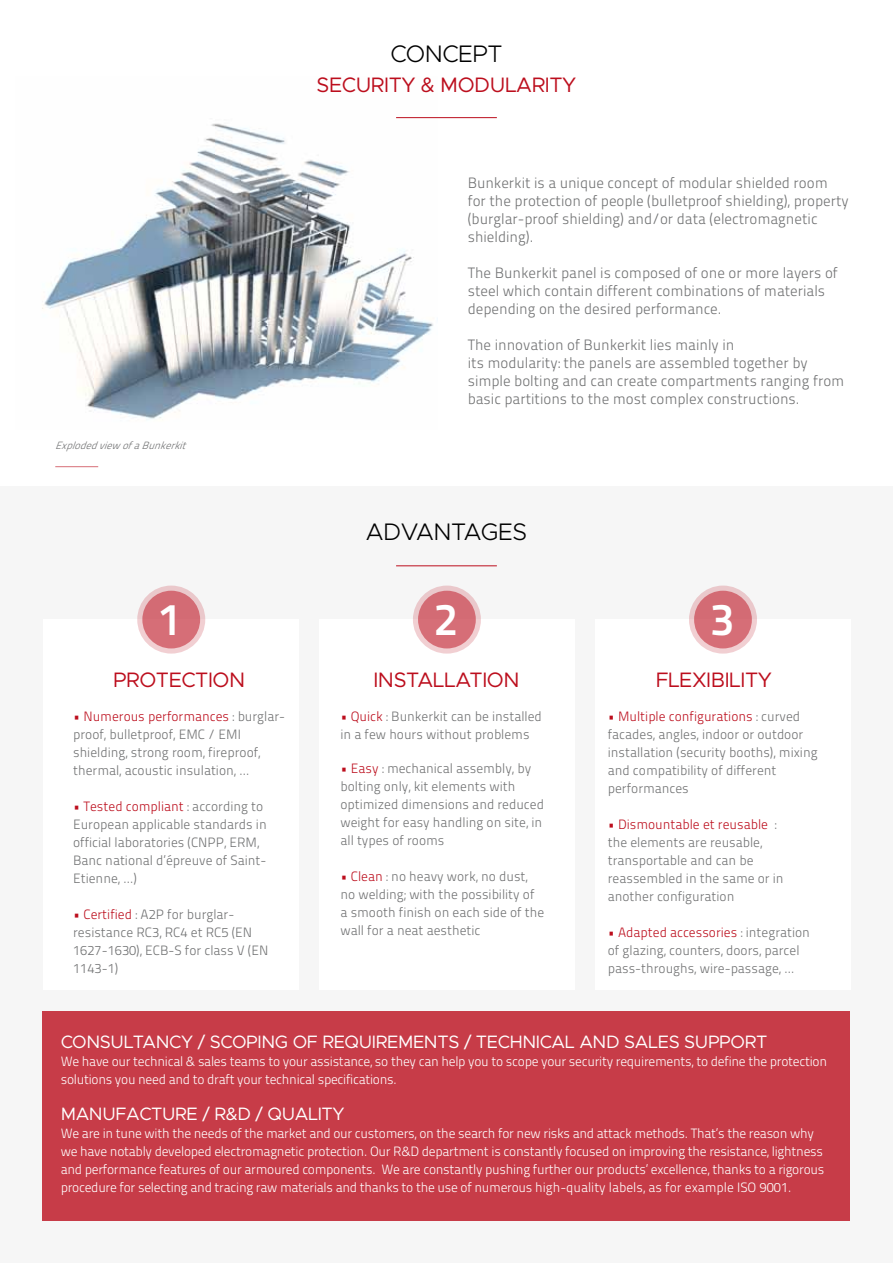
<style>
.page{position:relative;width:893px;height:1263px;background:#fff}
.page>*{position:absolute;margin:0;border:0;box-sizing:border-box;transform-origin:0 0}
.t1{font:45px "Titillium Maps 26 L 750 wt";color:#fff}
.t2{font:300 24px "Metropolis";letter-spacing:-.02em;color:#000}
.t3{font:21px "Metropolis";letter-spacing:-.02em;color:#bc0e1d}
.t4{font:18px "Metropolis";letter-spacing:-.02em;color:#fff}
.t5{font:15px/18px "Titillium Maps 26 L 250 wt";color:#707172}
.t6{font:13.5px/18px "Titillium Maps 26 L 250 wt";color:#707172}
.t7{font:13.5px/18px "Titillium Maps 26 L 250 wt";letter-spacing:-.02em;color:#fff}
.t8{font:italic 10.5px "Titillium Maps 26 L 250 wt";color:#707172}
.s1{color:#bc0e1d}
</style>
<div class="page">
<img style="left:42px;top:118px;width:396px;height:302px">
<div style="left:0;top:487px;width:893px;height:776px;background:#f6f6f6"></div>
<hr style="left:396px;top:565px;width:101px;height:1px;background:#bc0e1d">
<hr style="left:396px;top:117px;width:101px;height:1px;background:#bc0e1d">
<hr style="left:55px;top:466px;width:43px;height:1px;background:#bc0e1d">
<div style="left:43px;top:620px;width:256px;height:370px;background:#fff"></div>
<div style="left:319px;top:620px;width:256px;height:370px;background:#fff"></div>
<div style="left:595px;top:620px;width:255px;height:370px;background:#fff"></div>
<svg style="left:137px;top:585px;width:68px;height:69px"></svg>
<div style="left:142px;top:591px;width:58px;height:57px;background:#d66e77;border-radius:50%"></div>
<svg style="left:413px;top:585px;width:68px;height:69px"></svg>
<div style="left:418px;top:591px;width:58px;height:57px;background:#d66e77;border-radius:50%"></div>
<svg style="left:689px;top:585px;width:68px;height:69px"></svg>
<div style="left:694px;top:591px;width:58px;height:57px;background:#d66e77;border-radius:50%"></div>
<div style="left:43px;top:1011px;width:807px;height:209px;background:#c73c48"></div>
<h2 class="t2" style="left:390px;top:38px;width:114px">CONCEPT</h2>
<h3 class="t3" style="left:317px;top:71px;width:14px">SEC</h3>
<h3 class="t3" style="left:356px;top:71px;width:27px">URITY</h3>
<h3 class="t3" style="left:421px;top:71px;width:36px">&amp; MOD</h3>
<h3 class="t3" style="left:490px;top:71px;width:40px">ULARITY</h3>
<p class="t8" style="left:55px;top:438px;width:137px">ExplodedviewofaBunkerkit</p>
<p class="t5" style="left:468px;top:173px;width:382px">Bunkerkit is a unique concept of modular shielded room for the protection of people (bulletproof shielding), property (burglar-proof shielding) and/or data (electromagnetic shielding).</p>
<p class="t5" style="left:468px;top:263px;width:372px">The Bunkerkit panel is composed of one or more layers of steel which contain different combinations of materials depending on the desired performance.</p>
<p class="t5" style="left:468px;top:335px;width:378px">The innovation of Bunkerkit lies mainly in<br>its modularity: the panels are assembled together by simple bolting and can create compartments ranging from basic partitions to the most complex constructions.</p>
<h2 class="t2" style="left:366px;top:517px;width:163px">ADVANTAGES</h2>
<h1 class="t1" style="left:158px;top:585px;width:25px">1</h1>
<h1 class="t1" style="left:434px;top:585px;width:25px">2</h1>
<h1 class="t1" style="left:710px;top:585px;width:25px">3</h1>
<h3 class="t3" style="left:113px;top:666px;width:130px">PROTECTION</h3>
<p class="t6" style="left:73px;top:707px;width:213px"><span class="s1">• Numerous performances</span> : burglar&shy;proof, bulletproof, EMC / EMI shielding, strong room, fireproof, thermal, acoustic insulation, ...</p>
<p class="t6" style="left:73px;top:797px;width:195px"><span class="s1">• Tested compliant</span> : according to<br>European applicable standards in official laboratories (CNPP, ERM,<br>Banc national d’épreuve of Saint-<br>Etienne, ...)</p>
<p class="t6" style="left:73px;top:905px;width:197px"><span class="s1">• Certified</span> : A2P for burglar&shy;resistance RC3, RC4 et RC5 (EN<br>1627-1630), ECB-S for class V (EN<br>1143-1)</p>
<h3 class="t3" style="left:373px;top:666px;width:95px">I NSTALLATIO</h3>
<h3 class="t3" style="left:503px;top:666px;width:18px">N</h3>
<p class="t6" style="left:340px;top:707px;width:203px"><span class="s1">• Quick</span> : Bunkerkit can be installed in a few hours without problems</p>
<p class="t6" style="left:340px;top:759px;width:205px"><span class="s1">• Easy</span> : mechanical assembly, by bolting only, kit elements with optimized dimensions and reduced weight for easy handling on site, in all types of rooms</p>
<p class="t6" style="left:340px;top:867px;width:205px"><span class="s1">• Clean</span> : no heavy work, no dust, no welding; with the possibility of a smooth finish on each side of the wall for a neat aesthetic</p>
<h3 class="t3" style="left:656px;top:666px;width:96px">FLEXIBILITY</h3>
<p class="t6" style="left:608px;top:707px;width:211px"><span class="s1">• Multiple configurations</span> : curved facades, angles, indoor or outdoor installation (security booths), mixing and compatibility of different performances</p>
<p class="t6" style="left:608px;top:815px;width:177px"><span class="s1">• Dismountable et reusable</span> : the elements are reusable, transportable and can be reassembled in the same or in another configuration</p>
<p class="t6" style="left:608px;top:923px;width:204px"><span class="s1">• Adapted accessories</span> : integration of glazing, counters, doors, parcel pass-throughs, wire-passage, ...</p>
<h3 class="t4" style="left:61px;top:1031px;width:160px">CONSULTANCY / SCOPI</h3>
<h3 class="t4" style="left:261px;top:1031px;width:122px">NG OF REQUIREME</h3>
<h3 class="t4" style="left:424px;top:1031px;width:75px">NTS / TECH</h3>
<h3 class="t4" style="left:522px;top:1031px;width:199px">NICAL AND SALES SUPPORT</h3>
<p class="t7" style="left:61px;top:1052px;width:768px">We have our technical &amp; sales teams to your assistance, so they can help you to scope your security requirements, to define the protection solutions you need and to draft your technical specifications.</p>
<h3 class="t4" style="left:61px;top:1103px;width:285px">MANU FACTU RE / R&amp;D / QUALITY</h3>
<p class="t7" style="left:61px;top:1124px;width:765px">We are in tune with the needs of the market and our customers, on the search for new risks and attack methods. That’s the reason why we have notably developed electromagnetic protection. Our R&amp;D department is constantly focused on improving the resistance, lightness and performance features of our armoured components. We are constantly pushing further our products’ excellence, thanks to a rigorous procedure for selecting and tracing raw materials and thanks to the use of numerous high-quality labels, as for example ISO 9001.</p>
</div>
